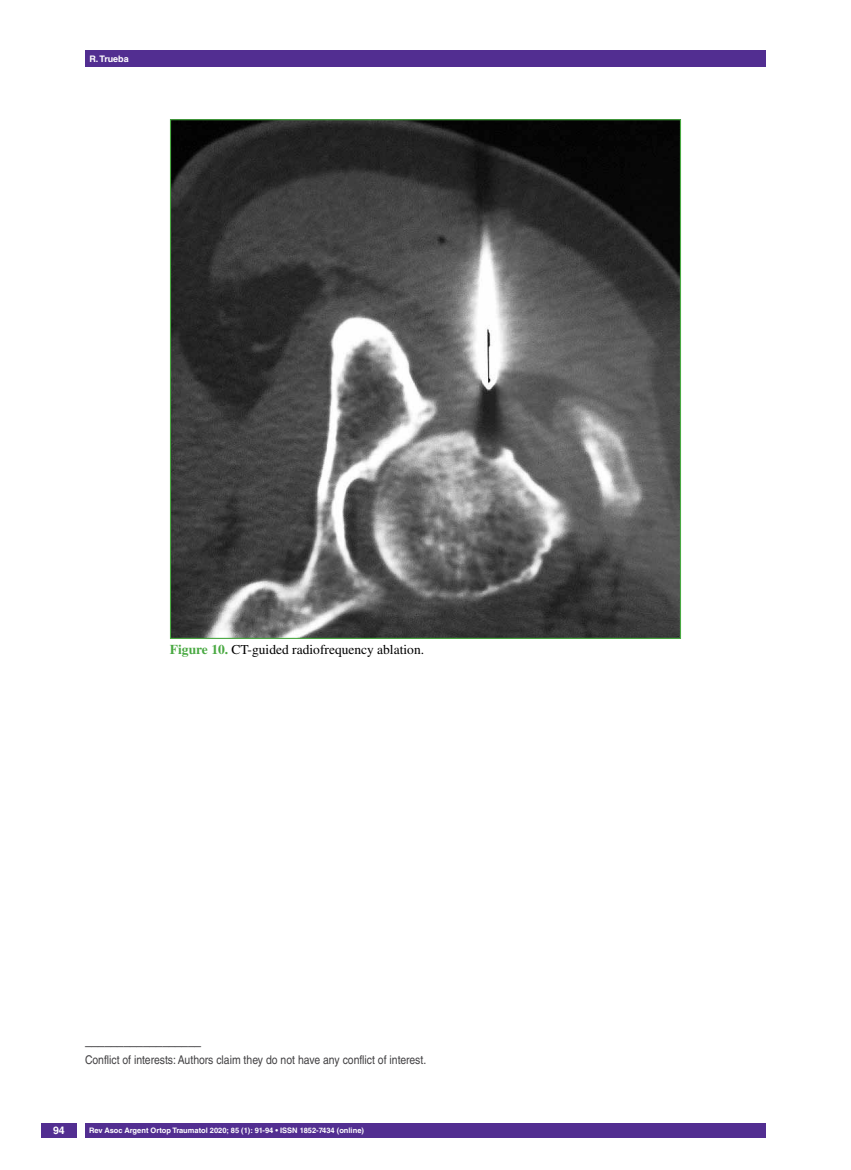
<style>
.page{position:relative;width:851px;height:1170px;background:#fff}
.page>*{position:absolute;margin:0;border:0;box-sizing:border-box;transform-origin:0 0}
.t1{font:13.5px "Times LT Std";color:#000}
.t2{font:12px/13.2px "Helvetica LT Std";color:#414042}
.t3{font:700 10.5px "Helvetica LT Std";color:#fff}
.t4{font:700 9px "Helvetica LT Std";color:#fff}
.t5{font:700 7.5px "Helvetica LT Std";color:#fff}
.s1{font-weight:700;color:#49a942}
</style>
<div class="page">
<div style="left:41px;top:1123px;width:36px;height:14px;background:#522e91"></div>
<div style="left:85px;top:50px;width:680px;height:17px;background:#522e91"></div>
<div style="left:85px;top:1123px;width:680px;height:14px;background:#522e91"></div>
<img style="left:172px;top:121px;width:507px;height:516px">
<p class="t4" style="left:89px;top:53px;width:41px">R. Trueba</p>
<p class="t1" style="left:170px;top:641px;width:256px"><span class="s1">Figure 10.</span> CT-guided radiofrequency ablation.</p>
<p class="t2" style="left:85px;top:1039px;width:342px">––––––––––––––––––<br>Conflict of interests: Authors claim they do not have any conflict of interest.</p>
<p class="t3" style="left:53px;top:1124px;width:13px">94</p>
<p class="t5" style="left:89px;top:1125px;width:276px">Rev Asoc Argent Ortop Traumatol 2020; 85 (1): 91-94 • ISSN 1852-7434 (online)</p>
</div>
